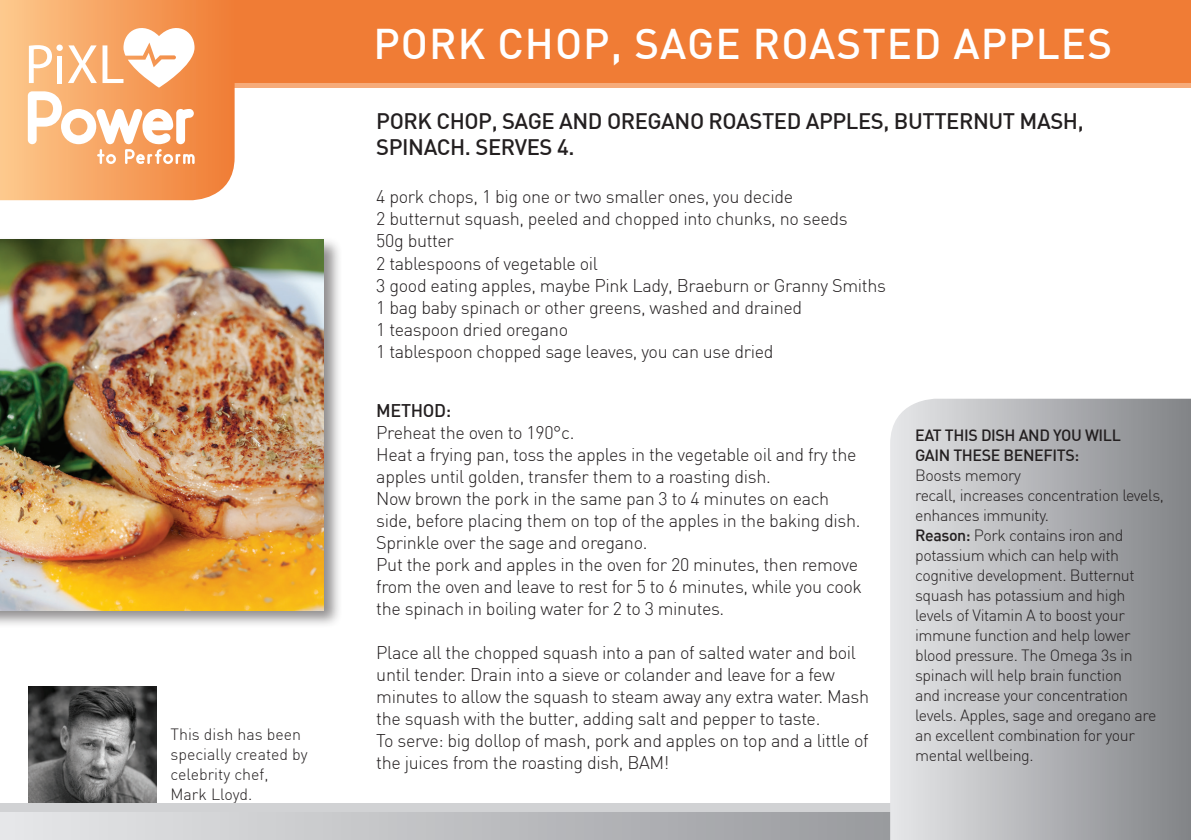
<style>
.page{position:relative;width:1191px;height:840px;background:#fff}
.page>*{position:absolute;margin:0;border:0;box-sizing:border-box;transform-origin:0 0}
.t1{font:500 42px "DIN";letter-spacing:.025em;color:#fff}
.t2{font:500 22px/26px "DIN";letter-spacing:-.02em;color:#231f20}
.t3{font:300 18px/22px "DIN";letter-spacing:-.02em;color:#231f20}
.t4{font:500 18px "DIN";letter-spacing:-.02em;color:#231f20}
.t5{font:300 16px/20px "DIN";letter-spacing:-.025em;color:#231f20}
.t6{font:300 16px/20px "DIN";color:#231f20}
.t7{font:500 16px/20px "DIN";letter-spacing:-.025em;color:#231f20}
.s1{font-weight:500}
</style>
<div class="page">
<img style="left:28px;top:686px;width:129px;height:117px">
<div style="left:0;top:803px;width:1191px;height:36px;background:#d1d2d4"></div>
<svg style="left:235px;top:82px;width:956px;height:6px;background:#f5a36e"></svg>
<div style="left:0;top:0;width:1191px;height:82px;background:#f07c35"></div>
<svg style="left:0;top:812px;width:890px;height:27px"></svg>
<div style="left:0;top:236px;width:343px;height:392px;background:#231f20;opacity:.5"></div>
<img style="left:0;top:239px;width:324px;height:370px">
<svg style="left:890px;top:398px;width:301px;height:441px;background:#b3b4b7"></svg>
<svg style="left:0;top:0;width:235px;height:200px"></svg>
<svg style="left:28px;top:20px;width:167px;height:144px"></svg>
<div style="left:57px;top:56px;width:5px;height:27px;background:#fff"></div>
<div style="left:56px;top:45px;width:7px;height:6px;background:#fff;border-radius:50%"></div>
<p class="t6" style="left:170px;top:723px;width:139px">This dish has been specially created by celebrity chef,<br>Mark Lloyd.</p>
<h1 class="t1" style="left:373px;top:17px;width:740px">PORK CHOP, SAGE ROASTED APPLES</h1>
<p class="t2" style="left:376px;top:108px;width:709px">PORK CHOP, SAGE AND OREGANO ROASTED APPLES, BUTTERNUT MASH,<br>SPINACH. SERVES 4.</p>
<p class="t3" style="left:376px;top:186px;width:511px">4 pork chops, 1 big one or two smaller ones, you decide<br>2 butternut squash, peeled and chopped into chunks, no seeds<br>50g butter<br>2 tablespoons of vegetable oil<br>3 good eating apples, maybe Pink Lady, Braeburn or Granny Smiths 1 bag baby spinach or other greens, washed and drained<br>1 teaspoon dried oregano<br>1 tablespoon chopped sage leaves, you can use dried</p>
<p class="t4" style="left:376px;top:398px;width:76px">METHOD:</p>
<p class="t3" style="left:376px;top:421px;width:487px">Preheat the oven to 190°c.<br>Heat a frying pan, toss the apples in the vegetable oil and fry the apples until golden, transfer them to a roasting dish.<br>Now brown the pork in the same pan 3 to 4 minutes on each side, before placing them on top of the apples in the baking dish.<br>Sprinkle over the sage and oregano.<br>Put the pork and apples in the oven for 20 minutes, then remove from the oven and leave to rest for 5 to 6 minutes, while you cook the spinach in boiling water for 2 to 3 minutes.</p>
<p class="t3" style="left:376px;top:641px;width:494px">Place all the chopped squash into a pan of salted water and boil until tender. Drain into a sieve or colander and leave for a few minutes to allow the squash to steam away any extra water. Mash the squash with the butter, adding salt and pepper to taste.<br>To serve: big dollop of mash, pork and apples on top and a little of the juices from the roasting dish, BAM!</p>
<p class="t7" style="left:915px;top:424px;width:207px">EAT THIS DISH AND YOU WILL<br>GAIN THESE BENEFITS:</p>
<p class="t5" style="left:915px;top:464px;width:250px">Boosts memory<br>recall, increases concentration levels, enhances immunity.<br><span class="s1">Reason:</span> Pork contains iron and potassium which can help with cognitive development. Butternut squash has potassium and high levels of Vitamin A to boost your immune function and help lower blood pressure. The Omega 3s in spinach will help brain function<br>and increase your concentration levels. Apples, sage and oregano are an excellent combination for your mental wellbeing.</p>
</div>
